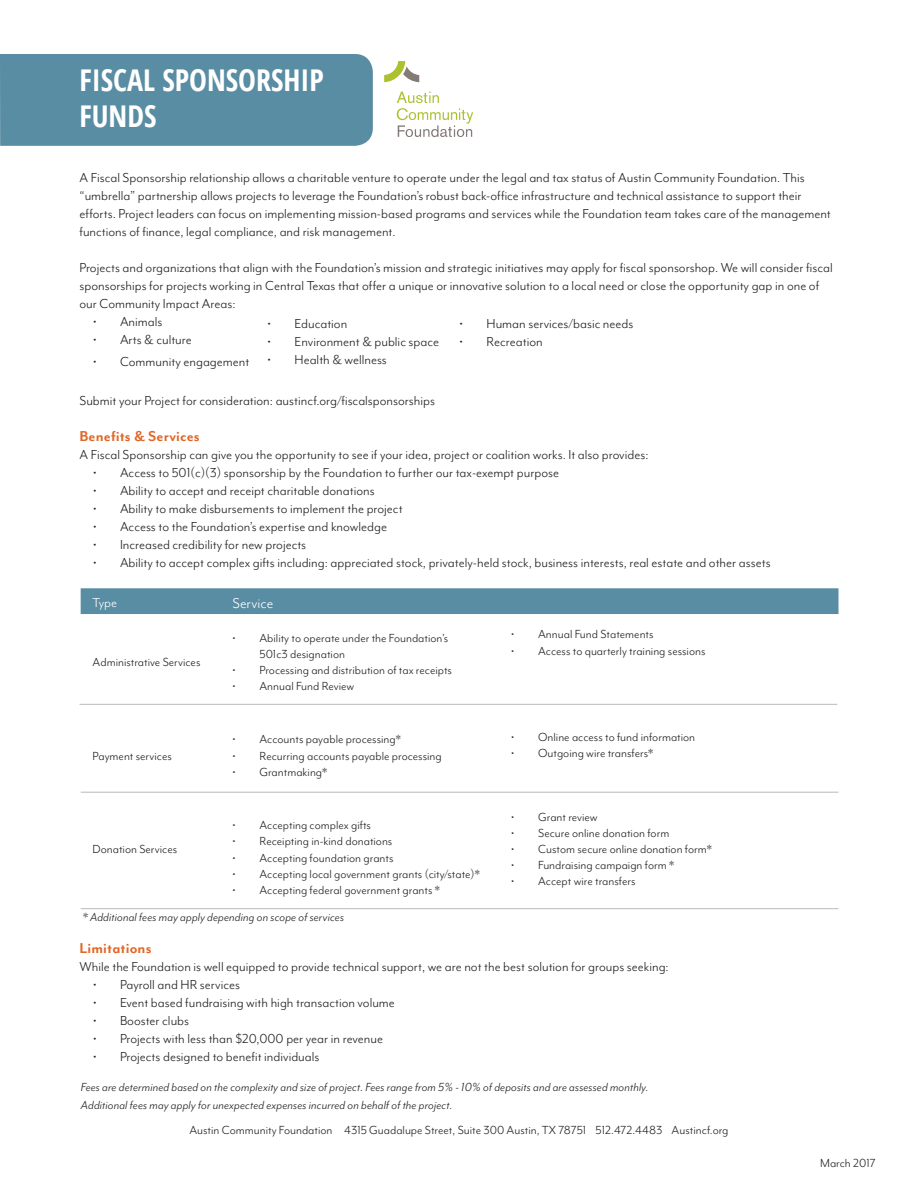
<style>
.page{position:relative;width:918px;height:1188px;background:#fff}
.page>*{position:absolute;margin:0;border:0;box-sizing:border-box;transform-origin:0 0}
.t1{font:700 condensed 30px "Open Sans";color:#fff}
.t2{font:700 16.5px "Mr Eaves Mod OT";letter-spacing:.01em;color:#e06726}
.t3{font:16.5px "Mr Eaves Mod OT";color:#fff}
.t4{font:15px/18px "Mr Eaves Mod OT";color:#231f20}
.t5{font:15px "Mr Eaves Mod OT";color:#fff}
.t6{font:13.5px/16.2px "Mr Eaves Mod OT";color:#231f20}
.t7{font:italic 13.5px "Mr Eaves Mod OT";letter-spacing:.01em;color:#231f20}
</style>
<div class="page">
<div style="left:0;top:54px;width:373px;height:92px;background:#588da3"></div>
<svg style="left:397px;top:92px;width:76px;height:45px"></svg>
<svg style="left:384px;top:61px;width:35px;height:21px"></svg>
<div style="left:81px;top:588px;width:757px;height:26px;background:#588da3"></div>
<hr style="left:81px;top:908px;width:758px;height:1px;background:#78716e">
<hr style="left:80px;top:704px;width:757px;height:1px;background:#78716e">
<hr style="left:81px;top:792px;width:758px;height:1px;background:#78716e">
<p class="t1" style="left:80px;top:59px;width:246px">FISCAL SPONSORSHIP</p>
<p class="t1" style="left:80px;top:95px;width:79px">FUNDS</p>
<p class="t4" style="left:80px;top:169px;width:753px">A Fiscal Sponsorship relationship allows a charitable venture to operate under the legal and tax status of Austin Community Foundation. This “umbrella” partnership allows projects to leverage the Foundation’s robust back-office infrastructure and technical assistance to support their efforts. Project leaders can focus on implementing mission-based programs and services while the Foundation team takes care of the management functions of finance, legal compliance, and risk management.</p>
<p class="t4" style="left:80px;top:259px;width:755px">Projects and organizations that align with the Foundation’s mission and strategic initiatives may apply for fiscal sponsorshop. We will consider fiscal sponsorships for projects working in Central Texas that offer a unique or innovative solution to a local need or close the opportunity gap in one of our Community Impact Areas:</p>
<p class="t4" style="left:93px;top:313px;width:71px">• Animals</p>
<p class="t4" style="left:93px;top:331px;width:100px">• Arts &amp; culture</p>
<p class="t4" style="left:93px;top:352px;width:158px">• Community engagement</p>
<p class="t4" style="left:80px;top:392px;width:357px">Submit your Project for consideration: austincf.org/fiscalsponsorships</p>
<p class="t2" style="left:80px;top:427px;width:122px">Benefits &amp; Services</p>
<p class="t4" style="left:80px;top:446px;width:571px">A Fiscal Sponsorship can give you the opportunity to see if your idea, project or coalition works. It also provides:</p>
<p class="t4" style="left:93px;top:464px;width:468px">• Access to 501(c)(3) sponsorship by the Foundation to further our tax-exempt purpose</p>
<p class="t4" style="left:93px;top:482px;width:283px">• Ability to accept and receipt charitable donations</p>
<p class="t4" style="left:93px;top:500px;width:311px">• Ability to make disbursements to implement the project</p>
<p class="t4" style="left:93px;top:518px;width:296px">• Access to the Foundation’s expertise and knowledge</p>
<p class="t4" style="left:93px;top:536px;width:215px">• Increased credibility for new projects</p>
<p class="t4" style="left:93px;top:554px;width:679px">• Ability to accept complex gifts including: appreciated stock, privately-held stock, business interests, real estate and other assets</p>
<p class="t4" style="left:460px;top:314px;width:175px">• Human services/basic needs</p>
<p class="t4" style="left:460px;top:332px;width:85px">• Recreation</p>
<p class="t4" style="left:268px;top:314px;width:81px">• Education</p>
<p class="t4" style="left:268px;top:332px;width:173px">• Environment &amp; public space</p>
<p class="t4" style="left:268px;top:350px;width:121px">• Health &amp; wellness</p>
<p class="t5" style="left:93px;top:595px;width:26px">Type</p>
<p class="t3" style="left:232px;top:594px;width:42px">Service</p>
<p class="t6" style="left:93px;top:654px;width:109px">Administrative Services</p>
<p class="t6" style="left:93px;top:748px;width:81px">Payment services</p>
<p class="t6" style="left:93px;top:842px;width:86px">Donation Services</p>
<p class="t6" style="left:260px;top:630px;width:190px;text-indent:-27px">• Ability to operate under the Foundation’s<br>501c3 designation</p>
<p class="t6" style="left:232px;top:662px;width:221px">• Processing and distribution of tax receipts</p>
<p class="t6" style="left:232px;top:678px;width:123px">• Annual Fund Review</p>
<p class="t6" style="left:232px;top:732px;width:170px">• Accounts payable processing*</p>
<p class="t6" style="left:232px;top:748px;width:211px">• Recurring accounts payable processing</p>
<p class="t6" style="left:232px;top:764px;width:96px">• Grantmaking*</p>
<p class="t6" style="left:232px;top:817px;width:140px">• Accepting complex gifts</p>
<p class="t6" style="left:232px;top:833px;width:161px">• Receipting in-kind donations</p>
<p class="t6" style="left:232px;top:850px;width:163px">• Accepting foundation grants</p>
<p class="t6" style="left:232px;top:866px;width:249px">• Accepting local government grants (city/state)*</p>
<p class="t6" style="left:232px;top:882px;width:209px">• Accepting federal government grants *</p>
<p class="t7" style="left:83px;top:910px;width:263px">* Additional fees may apply depending on scope of services</p>
<p class="t6" style="left:511px;top:626px;width:144px">• Annual Fund Statements</p>
<p class="t6" style="left:511px;top:643px;width:196px">• Access to quarterly training sessions</p>
<p class="t6" style="left:511px;top:729px;width:186px">• Online access to fund information</p>
<p class="t6" style="left:511px;top:745px;width:144px">• Outgoing wire transfers*</p>
<p class="t6" style="left:511px;top:809px;width:88px">• Grant review</p>
<p class="t6" style="left:511px;top:825px;width:160px">• Secure online donation form</p>
<p class="t6" style="left:511px;top:841px;width:202px">• Custom secure online donation form*</p>
<p class="t6" style="left:511px;top:857px;width:165px">• Fundraising campaign form *</p>
<p class="t6" style="left:511px;top:874px;width:126px">• Accept wire transfers</p>
<p class="t2" style="left:80px;top:939px;width:74px">Limitations</p>
<p class="t4" style="left:80px;top:958px;width:591px">While the Foundation is well equipped to provide technical support, we are not the best solution for groups seeking:</p>
<p class="t4" style="left:93px;top:976px;width:149px">• Payroll and HR services</p>
<p class="t4" style="left:93px;top:994px;width:303px">• Event based fundraising with high transaction volume</p>
<p class="t4" style="left:93px;top:1012px;width:98px">• Booster clubs</p>
<p class="t4" style="left:93px;top:1030px;width:292px">• Projects with less than $20,000 per year in revenue</p>
<p class="t4" style="left:93px;top:1048px;width:228px">• Projects designed to benefit individuals</p>
<p class="t7" style="left:81px;top:1079px;width:569px">Fees are determined based on the complexity and size of project. Fees range from 5% - 10% of deposits and are assessed monthly.</p>
<p class="t7" style="left:81px;top:1097px;width:373px">Additional fees may apply for unexpected expenses incurred on behalf of the project.</p>
<p class="t6" style="left:189px;top:1122px;width:541px">Austin Community Foundation 4315 Guadalupe Street, Suite 300 Austin, TX 78751 512.472.4483 Austincf.org</p>
<p class="t6" style="left:820px;top:1155px;width:57px">March 2017</p>
</div>
